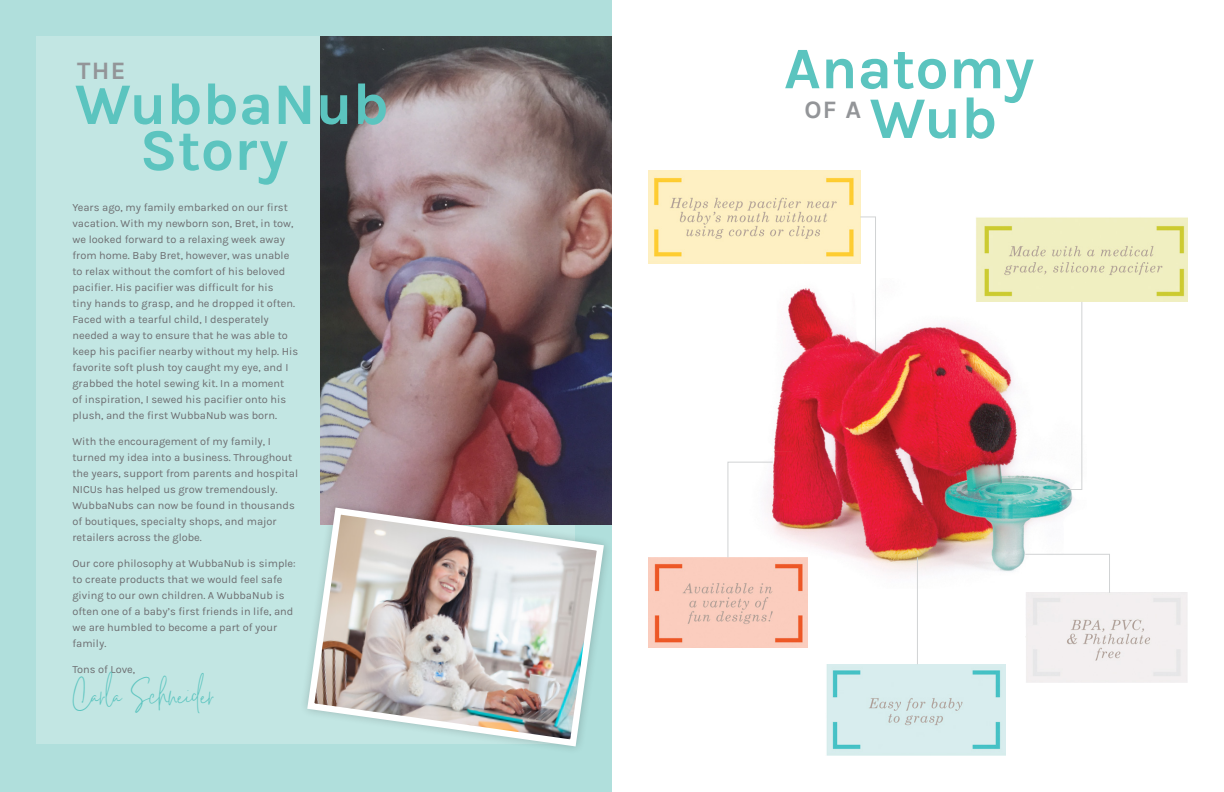
<style>
.page{position:relative;width:1224px;height:792px;background:#fff}
.page>*{position:absolute;margin:0;border:0;box-sizing:border-box;transform-origin:0 0}
.t1{font:700 59px "Karla";color:#5bc4bf}
.t2{font:36px "Signature Collection Alt";color:#5bc4bf}
.t3{font:700 25.1px "Karla";color:#939598}
.t4{font:11px/16px "Karla";color:#6d6e71}
</style>
<div class="page">
<div style="left:0;top:0;width:612px;height:792px;background:#b0dfdc"></div>
<div style="left:36px;top:36px;width:540px;height:708px;background:#c2e6e3"></div>
<img style="left:320px;top:36px;width:292px;height:463px">
<div style="left:299px;top:499px;width:313px;height:256px;background:#000;opacity:.21"></div>
<img style="left:304px;top:504px;width:303px;height:246px">
<img style="left:749px;top:288px;width:334px;height:287px">
<img style="left:648px;top:170px;width:212px;height:94px">
<img style="left:976px;top:217px;width:212px;height:85px">
<img style="left:1025px;top:593px;width:163px;height:90px">
<img style="left:648px;top:557px;width:160px;height:90px">
<img style="left:826px;top:664px;width:179px;height:92px">
<svg style="left:1025px;top:554px;width:85px;height:39px"></svg>
<svg style="left:1067px;top:301px;width:15px;height:189px"></svg>
<svg style="left:860px;top:216px;width:16px;height:135px"></svg>
<svg style="left:727px;top:462px;width:46px;height:96px"></svg>
<hr style="left:917px;top:557px;width:1px;height:107px;background:#d1d3d4">
<h3 class="t3" style="left:77px;top:56px;width:50px">THE</h3>
<h1 class="t1" style="left:74px;top:70px;width:316px">WubbaNub</h1>
<h1 class="t1" style="left:140px;top:116px;width:150px">Story</h1>
<p class="t4" style="left:72px;top:200px;width:227px">Years ago, my family embarked on our first vacation. With my newborn son, Bret, in tow, we looked forward to a relaxing week away from home. Baby Bret, however, was unable to relax without the comfort of his beloved pacifier. His pacifier was difficult for his<br>tiny hands to grasp, and he dropped it often.<br>Faced with a tearful child, I desperately needed a way to ensure that he was able to keep his pacifier nearby without my help. His favorite soft plush toy caught my eye, and I grabbed the hotel sewing kit. In a moment<br>of inspiration, I sewed his pacifier onto his plush, and the first WubbaNub was born.</p>
<p class="t4" style="left:72px;top:434px;width:227px">With the encouragement of my family, I turned my idea into a business. Throughout the years, support from parents and hospital NICUs has helped us grow tremendously.<br>WubbaNubs can now be found in thousands of boutiques, specialty shops, and major retailers across the globe.</p>
<p class="t4" style="left:72px;top:556px;width:225px">Our core philosophy at WubbaNub is simple: to create products that we would feel safe giving to our own children. A WubbaNub is often one of a baby’s first friends in life, and we are humbled to become a part of your family.</p>
<p class="t4" style="left:72px;top:662px;width:64px">Tons of Love,</p>
<h2 class="t2" style="left:72px;top:670px;width:143px">Carla Schneider</h2>
<h1 class="t1" style="left:784px;top:34px;width:252px">Anatomy</h1>
<h1 class="t1" style="left:869px;top:84px;width:130px">Wub</h1>
<h3 class="t3" style="left:804px;top:95px;width:58px">OF A</h3>
</div>
